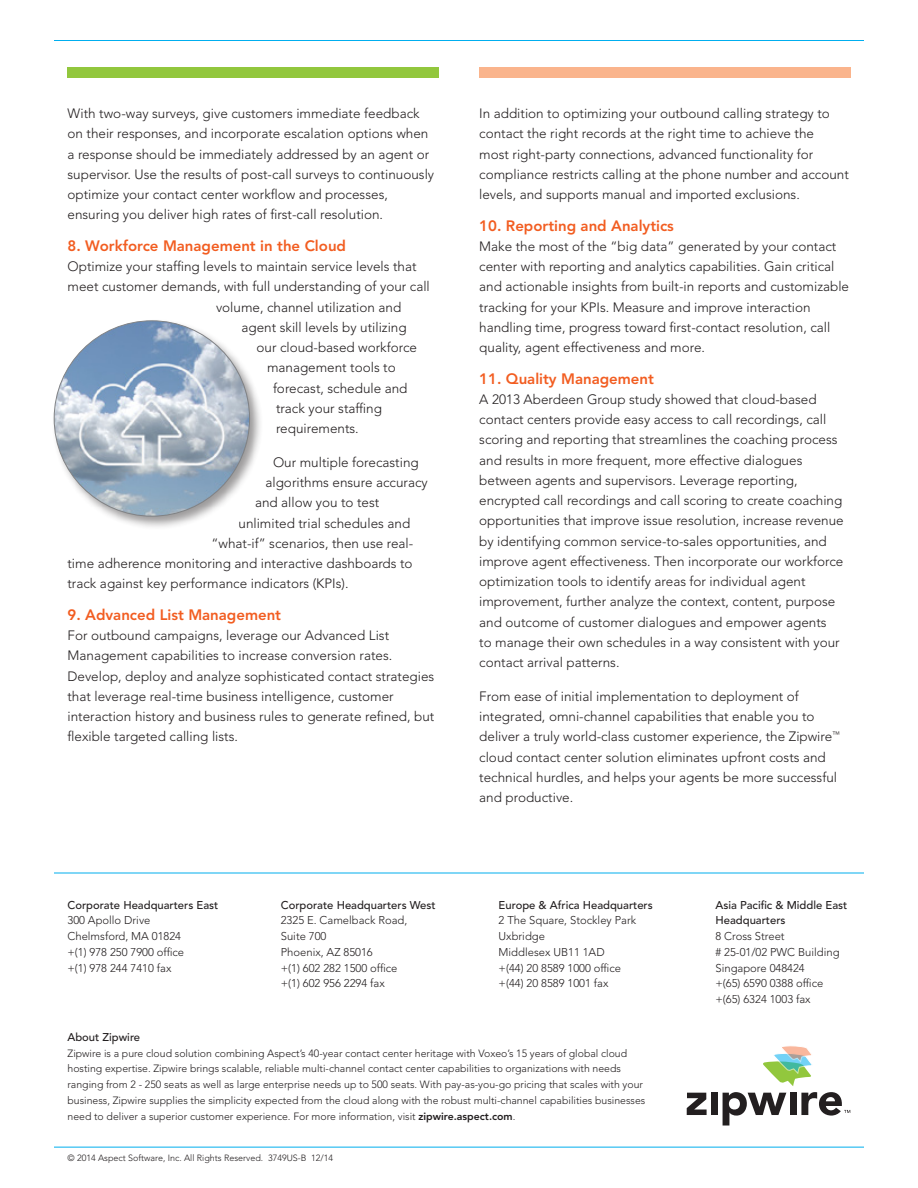
<style>
.page{position:relative;width:918px;height:1188px;background:#fff}
.page>*{position:absolute;margin:0;border:0;box-sizing:border-box;transform-origin:0 0}
.Subhead_Red{font:800 15px "Avenir LT Std";color:#f25d21}
.Body{font:300 13.5px/20.2px "Avenir LT Std";color:#231f20}
.t1{font:300 11.25px/15.8px "Avenir LT Std";color:#231f20}
.About_Aspect{font:500 11.25px/15.8px "Avenir LT Std";color:#231f20}
.Boilerplate_Style{font:300 10.5px/15.8px "Avenir LT Std";color:#231f20}
.Legal_Text_Style{font:300 9px "Avenir LT Std";color:#231f20}
.s1{font-weight:800}
</style>
<div class="page">
<div style="left:68px;top:68px;width:371px;height:10px;background:#92c73d"></div>
<div style="left:479px;top:68px;width:371px;height:10px;background:#fab48c"></div>
<hr style="left:54px;top:40px;width:810px;height:1px;background:#00aeef">
<hr style="left:54px;top:873px;width:810px;height:1px;background:#00aeef">
<hr style="left:54px;top:1147px;width:810px;height:1px;background:#00aeef">
<svg style="left:687px;top:1093px;width:20px;height:22px"></svg>
<div style="left:711px;top:1093px;width:7px;height:22px;background:#231f20"></div>
<svg style="left:723px;top:1092px;width:63px;height:34px"></svg>
<div style="left:790px;top:1093px;width:6px;height:22px;background:#231f20"></div>
<svg style="left:763px;top:1046px;width:49px;height:40px"></svg>
<svg style="left:801px;top:1092px;width:49px;height:24px"></svg>
<div style="left:51px;top:318px;width:212px;height:212px;background:#231f20;opacity:.45"></div>
<img style="left:54px;top:321px;width:196px;height:195px;border-radius:98px">
<p class="Body" style="left:68px;top:103px;width:368px">With two-way surveys, give customers immediate feedback on their responses, and incorporate escalation options when a response should be immediately addressed by an agent or supervisor. Use the results of post-call surveys to continuously optimize your contact center workflow and processes, ensuring you deliver high rates of first-call resolution.</p>
<p class="Subhead_Red" style="left:68px;top:237px;width:280px">8. Workforce Management in the Cloud</p>
<p class="Body" style="left:68px;top:256px;width:351px">Optimize your staffing levels to maintain service levels that</p>
<p class="Body" style="left:68px;top:277px;width:364px">meet customer demands, with full understanding of your call</p>
<p class="Body" style="left:216px;top:297px;width:187px">volume, channel utilization and</p>
<p class="Body" style="left:242px;top:317px;width:167px">agent skill levels by utilizing</p>
<p class="Body" style="left:256px;top:337px;width:162px">our cloud-based workforce</p>
<p class="Body" style="left:267px;top:358px;width:130px">management tools to</p>
<p class="Body" style="left:273px;top:378px;width:136px">forecast, schedule and</p>
<p class="Body" style="left:276px;top:398px;width:108px">track your staffing</p>
<p class="Body" style="left:276px;top:418px;width:84px">requirements.</p>
<p class="Body" style="left:273px;top:452px;width:147px">Our multiple forecasting</p>
<p class="Body" style="left:266px;top:472px;width:164px">algorithms ensure accuracy</p>
<p class="Body" style="left:255px;top:493px;width:126px">and allow you to test</p>
<p class="Body" style="left:238px;top:513px;width:173px">unlimited trial schedules and</p>
<p class="Body" style="left:212px;top:533px;width:203px">“what-if” scenarios, then use real-</p>
<p class="Body" style="left:68px;top:553px;width:347px">time adherence monitoring and interactive dashboards to</p>
<p class="Body" style="left:68px;top:574px;width:283px">track against key performance indicators (KPIs).</p>
<p class="Subhead_Red" style="left:68px;top:606px;width:215px">9. Advanced List Management</p>
<p class="Body" style="left:68px;top:625px;width:368px">For outbound campaigns, leverage our Advanced List Management capabilities to increase conversion rates.<br>Develop, deploy and analyze sophisticated contact strategies that leverage real-time business intelligence, customer interaction history and business rules to generate refined, but flexible targeted calling lists.</p>
<p class="About_Aspect" style="left:68px;top:897px;width:152px">Corporate Headquarters East</p>
<p class="t1" style="left:68px;top:913px;width:118px">300 Apollo Drive<br>Chelmsford, MA 01824 +(1) 978 250 7900 office +(1) 978 244 7410 fax</p>
<p class="About_Aspect" style="left:281px;top:897px;width:156px">Corporate Headquarters West</p>
<p class="t1" style="left:281px;top:913px;width:128px">2325 E. Camelback Road,<br>Suite 700<br>Phoenix, AZ 85016<br>+(1) 602 282 1500 office +(1) 602 956 2294 fax</p>
<p class="Body" style="left:479px;top:103px;width:371px">In addition to optimizing your outbound calling strategy to contact the right records at the right time to achieve the<br>most right-party connections, advanced functionality for compliance restricts calling at the phone number and account levels, and supports manual and imported exclusions.</p>
<p class="Subhead_Red" style="left:479px;top:217px;width:196px">10. Reporting and Analytics</p>
<p class="Body" style="left:479px;top:236px;width:371px">Make the most of the “big data” generated by your contact center with reporting and analytics capabilities. Gain critical and actionable insights from built-in reports and customizable tracking for your KPIs. Measure and improve interaction handling time, progress toward first-contact resolution, call quality, agent effectiveness and more.</p>
<p class="Subhead_Red" style="left:479px;top:370px;width:176px">11. Quality Management</p>
<p class="Body" style="left:479px;top:389px;width:366px">A 2013 Aberdeen Group study showed that cloud-based contact centers provide easy access to call recordings, call scoring and reporting that streamlines the coaching process and results in more frequent, more effective dialogues between agents and supervisors. Leverage reporting, encrypted call recordings and call scoring to create coaching opportunities that improve issue resolution, increase revenue by identifying common service-to-sales opportunities, and improve agent effectiveness. Then incorporate our workforce optimization tools to identify areas for individual agent improvement, further analyze the context, content, purpose and outcome of customer dialogues and empower agents<br>to manage their own schedules in a way consistent with your contact arrival patterns.</p>
<p class="Body" style="left:479px;top:686px;width:362px">From ease of initial implementation to deployment of integrated, omni-channel capabilities that enable you to deliver a truly world-class customer experience, the Zipwire<sup>™ </sup>cloud contact center solution eliminates upfront costs and technical hurdles, and helps your agents be more successful and productive.</p>
<p class="About_Aspect" style="left:499px;top:897px;width:156px">Europe &amp; Africa Headquarters</p>
<p class="t1" style="left:499px;top:913px;width:139px">2 The Square, Stockley Park<br>Uxbridge<br>Middlesex UB11 1AD<br>+(44) 20 8589 1000 office +(44) 20 8589 1001 fax</p>
<p class="About_Aspect" style="left:716px;top:897px;width:133px">Asia Pacific &amp; Middle East<br>Headquarters</p>
<p class="t1" style="left:716px;top:928px;width:126px">8 Cross Street<br># 25-01/02 PWC Building<br>Singapore 048424<br>+(65) 6590 0388 office +(65) 6324 1003 fax</p>
<p class="About_Aspect" style="left:68px;top:1029px;width:74px">About Zipwire</p>
<p class="Boilerplate_Style" style="left:68px;top:1045px;width:579px">Zipwire is a pure cloud solution combining Aspect’s 40-year contact center heritage with Voxeo’s 15 years of global cloud hosting expertise. Zipwire brings scalable, reliable multi-channel contact center capabilities to organizations with needs ranging from 2 - 250 seats as well as large enterprise needs up to 500 seats. With pay-as-you-go pricing that scales with your business, Zipwire supplies the simplicity expected from the cloud along with the robust multi-channel capabilities businesses need to deliver a superior customer experience. For more information, visit <span class="s1">zipwire.aspect.com</span>.</p>
<p class="Legal_Text_Style" style="left:68px;top:1153px;width:267px">© 2014 Aspect Software, Inc. All Rights Reserved. 3749US-B 12/14</p>
</div>
